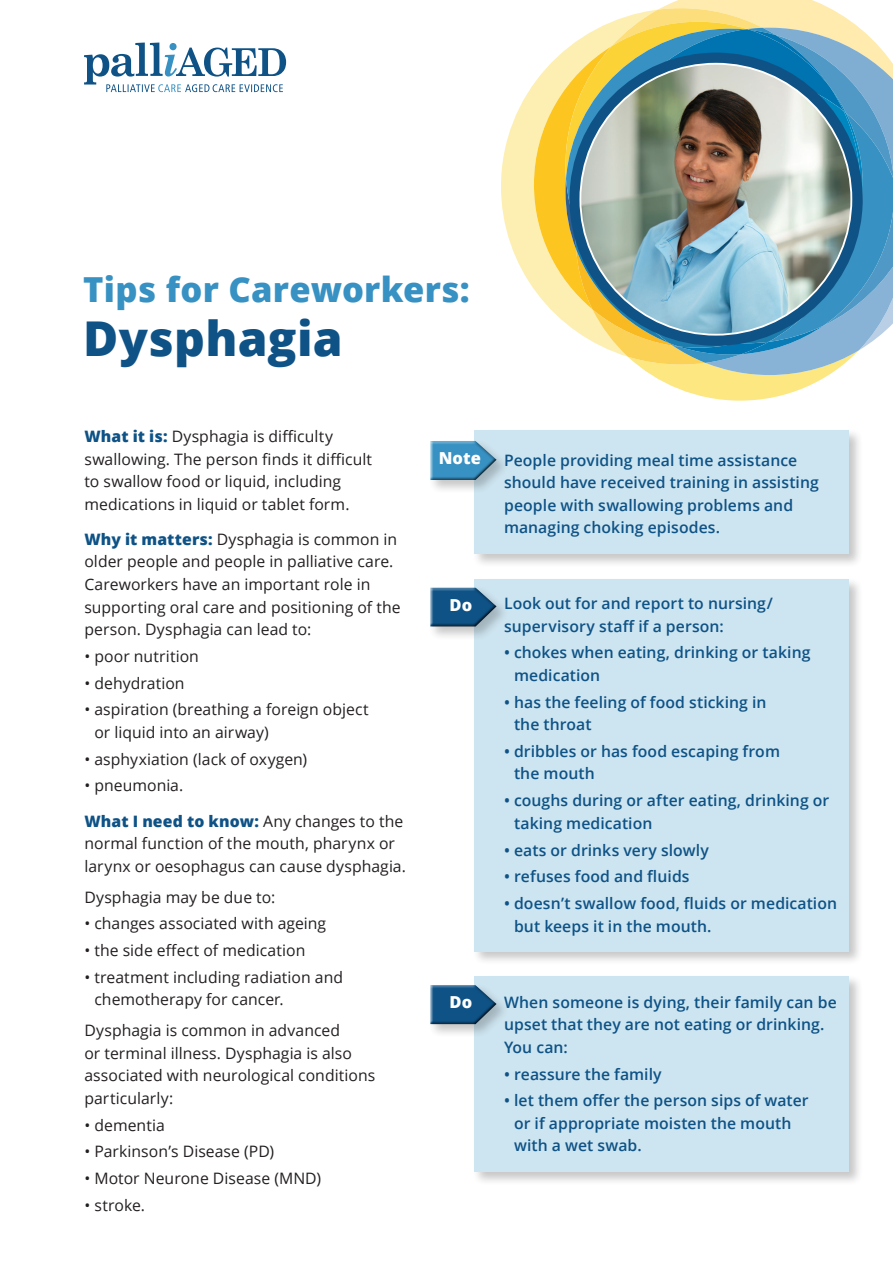
<style>
.page{position:relative;width:893px;height:1263px;background:#fff}
.page>*{position:absolute;margin:0;border:0;box-sizing:border-box;transform-origin:0 0}
.t1{font:800 48px "Open Sans";letter-spacing:.005em;color:#0e5286}
.t2{font:800 34.5px "Open Sans";letter-spacing:.01em;color:#3791c2}
.t3{font:800 16.5px "Open Sans";color:#fff}
.t4{font:15.75px/22.5px "Open Sans";letter-spacing:.005em;color:#231f20}
.t5{font:600 15.75px/22.5px "Open Sans";letter-spacing:.005em;color:#0e5286}
.s1{font-weight:800;color:#0e5286}
</style>
<div class="page">
<div style="left:472px;top:428px;width:391px;height:140px;background:#231f20;opacity:.25"></div>
<div style="left:474px;top:430px;width:375px;height:123px;background:#cde5f0"></div>
<div style="left:472px;top:577px;width:391px;height:388px;background:#231f20;opacity:.25"></div>
<div style="left:474px;top:579px;width:375px;height:372px;background:#cde5f0"></div>
<div style="left:472px;top:974px;width:391px;height:213px;background:#231f20;opacity:.25"></div>
<div style="left:474px;top:976px;width:375px;height:196px;background:#cde5f0"></div>
<div style="left:428px;top:585px;width:82px;height:56px;background:#231f20;opacity:.25"></div>
<div style="left:429px;top:585px;width:70px;height:42px;background:#231f20;opacity:.75"></div>
<div style="left:428px;top:983px;width:82px;height:55px;background:#231f20;opacity:.25"></div>
<div style="left:429px;top:983px;width:70px;height:42px;background:#231f20;opacity:.75"></div>
<div style="left:428px;top:439px;width:82px;height:55px;background:#231f20;opacity:.25"></div>
<div style="left:429px;top:439px;width:70px;height:42px;background:#231f20;opacity:.75"></div>
<svg style="left:501px;top:84px;width:33px;height:205px;fill:#fdefb1"></svg>
<svg style="left:534px;top:0;width:359px;height:401px"></svg>
<svg style="left:596px;top:75px;width:264px;height:268px;background:#6aa1a9"></svg>
<div style="left:569px;top:53px;width:294px;height:293px;background:#0f5386;border-radius:50%"></div>
<img style="left:580px;top:64px;width:271px;height:271px;border-radius:133px">
<svg style="left:84px;top:43px;width:202px;height:49px"></svg>
<h2 class="t2" style="left:83px;top:263px;width:388px">Tips for Careworkers:</h2>
<h1 class="t1" style="left:83px;top:302px;width:261px">Dysphagia</h1>
<p class="t4" style="left:84px;top:425px;width:289px"><span class="s1">What it is:</span> Dysphagia is difficulty swallowing. The person finds it difficult to swallow food or liquid, including medications in liquid or tablet form.</p>
<p class="t4" style="left:84px;top:528px;width:318px"><span class="s1">Why it matters:</span> Dysphagia is common in older people and people in palliative care.<br>Careworkers have an important role in supporting oral care and positioning of the person. Dysphagia can lead to:</p>
<p class="t4" style="left:84px;top:644px;width:116px">• poor nutrition</p>
<p class="t4" style="left:84px;top:671px;width:102px">• dehydration</p>
<p class="t4" style="left:94px;top:698px;width:276px;text-indent:-10px">• aspiration (breathing a foreign object or liquid into an airway)</p>
<p class="t4" style="left:84px;top:747px;width:224px">• asphyxiation (lack of oxygen)</p>
<p class="t4" style="left:84px;top:774px;width:100px">• pneumonia.</p>
<p class="t4" style="left:84px;top:809px;width:323px"><span class="s1">What I need to know:</span> Any changes to the normal function of the mouth, pharynx or larynx or oesophagus can cause dysphagia.</p>
<p class="t4" style="left:84px;top:885px;width:192px">Dysphagia may be due to:</p>
<p class="t4" style="left:84px;top:912px;width:243px">• changes associated with ageing</p>
<p class="t4" style="left:84px;top:939px;width:222px">• the side effect of medication</p>
<p class="t4" style="left:94px;top:965px;width:250px;text-indent:-10px">• treatment including radiation and chemotherapy for cancer.</p>
<p class="t4" style="left:84px;top:1019px;width:292px">Dysphagia is common in advanced<br>or terminal illness. Dysphagia is also associated with neurological conditions particularly:</p>
<p class="t4" style="left:84px;top:1113px;width:82px">• dementia</p>
<p class="t4" style="left:84px;top:1140px;width:191px">• Parkinson’s Disease (PD)</p>
<p class="t4" style="left:84px;top:1167px;width:238px">• Motor Neurone Disease (MND)</p>
<p class="t4" style="left:84px;top:1193px;width:62px">• stroke.</p>
<h2 class="t3" style="left:439px;top:445px;width:44px">Note</h2>
<p class="t3" style="left:450px;top:592px;width:24px">Do</p>
<p class="t5" style="left:504px;top:448px;width:316px">People providing meal time assistance should have received training in assisting people with swallowing problems and managing choking episodes.</p>
<p class="t5" style="left:504px;top:592px;width:270px">Look out for and report to nursing/ supervisory staff if a person:</p>
<p class="t5" style="left:514px;top:641px;width:298px;text-indent:-10px">• chokes when eating, drinking or taking medication</p>
<p class="t5" style="left:514px;top:690px;width:254px;text-indent:-10px">• has the feeling of food sticking in the throat</p>
<p class="t5" style="left:514px;top:740px;width:267px;text-indent:-10px">• dribbles or has food escaping from the mouth</p>
<p class="t5" style="left:514px;top:789px;width:317px;text-indent:-10px">• coughs during or after eating, drinking or taking medication</p>
<p class="t5" style="left:504px;top:838px;width:206px">• eats or drinks very slowly</p>
<p class="t5" style="left:504px;top:865px;width:187px">• refuses food and fluids</p>
<p class="t5" style="left:514px;top:892px;width:324px;text-indent:-10px">• doesn’t swallow food, fluids or medication but keeps it in the mouth.</p>
<p class="t3" style="left:450px;top:990px;width:24px">Do</p>
<p class="t5" style="left:504px;top:990px;width:334px">When someone is dying, their family can be upset that they are not eating or drinking.<br>You can:</p>
<p class="t5" style="left:504px;top:1062px;width:159px">• reassure the family</p>
<p class="t5" style="left:514px;top:1089px;width:296px;text-indent:-10px">• let them offer the person sips of water or if appropriate moisten the mouth with a wet swab.</p>
</div>
